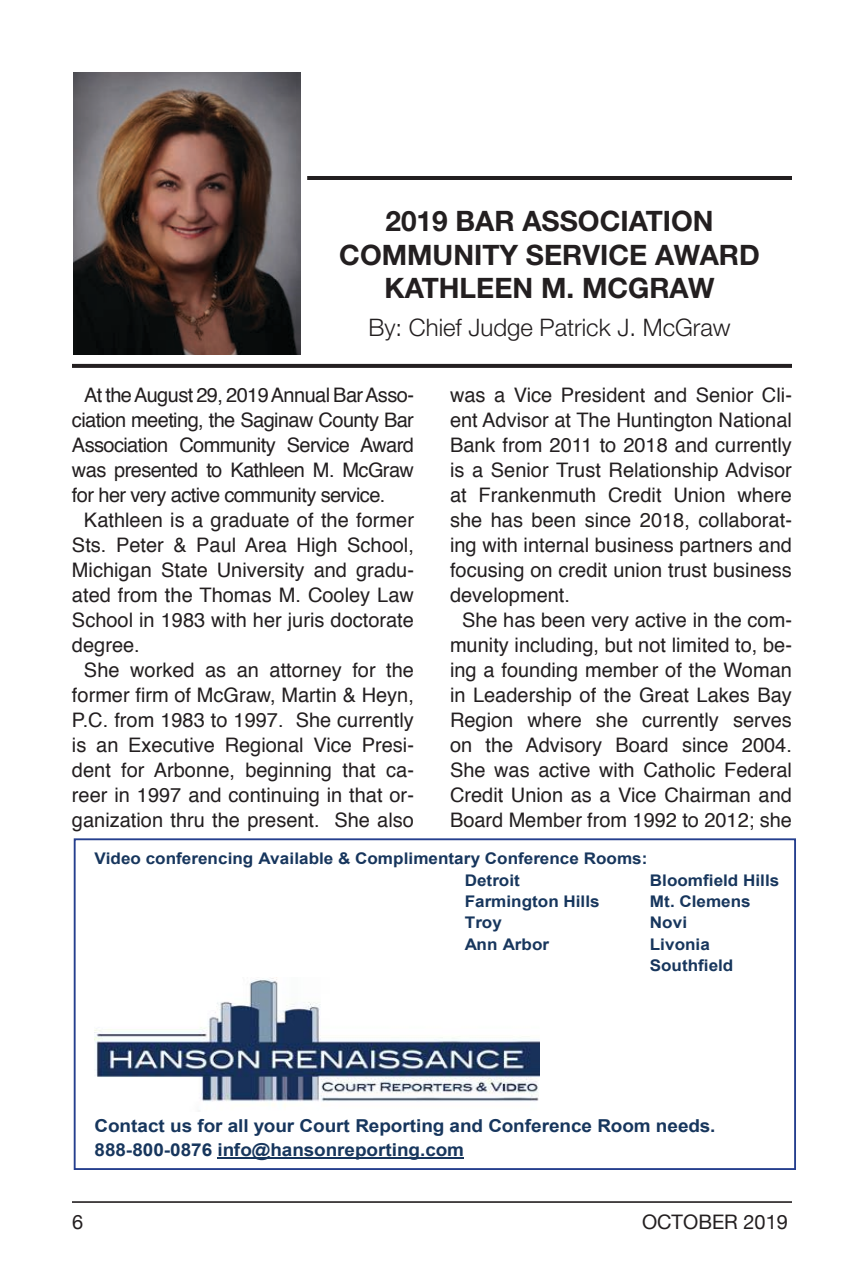
<style>
.page{position:relative;width:864px;height:1278px;background:#fff}
.page>*{position:absolute;margin:0;border:0;box-sizing:border-box;transform-origin:0 0}
.t1{font:700 28px/33.6px "Helvetica Neue";color:#231f20;text-align:center}
.t2{font:300 24px "Helvetica Neue";color:#231f20}
.t3{font:20px "Helvetica";color:#231f20}
.t4{font:20px "Helvetica";letter-spacing:-.03em;color:#231f20}
.t5{font:20px "Helvetica Neue";color:#231f20}
.t6{font:700 17.8px/23.4px "Arial";letter-spacing:-.005em;color:#17365d;scale:1.06 1}
.t7{font:700 16px/21.2px "Arial";color:#17365d;scale:1.06 1}
.t8{font:700 13px "Calibri";color:#000}
.t9{font:700 10.6px "Calibri";color:#000}
</style>
<div class="page">
<hr style="left:72px;top:1202px;width:720px;height:1px;background:#231f20">
<hr style="left:72px;top:1201px;width:720px;height:1px;background:#231f20">
<svg style="left:72px;top:364px;width:720px;height:4px;background:#282425"></svg>
<hr style="left:307px;top:176px;width:485px;height:4px;background:#231f20">
<img style="left:74px;top:72px;width:226px;height:283px">
<hr style="left:217px;top:1157px;width:247px;height:2px;background:#17365d">
<img style="left:94px;top:977px;width:445px;height:130px">
<div style="left:74px;top:838px;width:722px;height:332px;border:2px solid #253f8e"></div>
<h1 class="t1" style="left:339px;top:204px;width:422px">2019 BAR ASSOCIATION<br>COMMUNITY SERVICE AWARD<br>KATHLEEN M. MCGRAW</h1>
<p class="t2" style="left:368px;top:313px;width:364px">By: Chief Judge Patrick J. McGraw</p>
<p class="t4" style="left:84px;top:382px;width:331px">At the August 29, 2019 Annual Bar Asso-</p>
<p class="t4" style="left:72px;top:407px;width:343px">ciation meeting, the Saginaw County Bar</p>
<p class="t4" style="left:72px;top:432px;width:343px">Association Community Service Award</p>
<p class="t4" style="left:72px;top:457px;width:343px">was presented to Kathleen M. McGraw</p>
<p class="t4" style="left:72px;top:482px;width:315px">for her very active community service.</p>
<p class="t3" style="left:84px;top:507px;width:332px">Kathleen is a graduate of the former</p>
<p class="t3" style="left:72px;top:532px;width:343px">Sts. Peter &amp; Paul Area High School,</p>
<p class="t3" style="left:72px;top:557px;width:344px">Michigan State University and gradu-</p>
<p class="t3" style="left:72px;top:582px;width:343px">ated from the Thomas M. Cooley Law</p>
<p class="t3" style="left:72px;top:607px;width:343px">School in 1983 with her juris doctorate</p>
<p class="t3" style="left:72px;top:632px;width:69px">degree.</p>
<p class="t3" style="left:84px;top:657px;width:332px">She worked as an attorney for the</p>
<p class="t3" style="left:72px;top:682px;width:343px">former firm of McGraw, Martin &amp; Heyn,</p>
<p class="t3" style="left:72px;top:707px;width:343px">P.C. from 1983 to 1997. She currently</p>
<p class="t3" style="left:72px;top:732px;width:344px">is an Executive Regional Vice Presi-</p>
<p class="t3" style="left:72px;top:757px;width:344px">dent for Arbonne, beginning that ca-</p>
<p class="t3" style="left:72px;top:782px;width:344px">reer in 1997 and continuing in that or-</p>
<p class="t3" style="left:72px;top:807px;width:343px">ganization thru the present. She also</p>
<p class="t8" style="left:106px;top:433px;width:160px">Kathleen M. McGraw P35411</p>
<p class="t9" style="left:86px;top:456px;width:200px">2019 SCBA Community Service Award Winner</p>
<p class="t3" style="left:450px;top:382px;width:343px">was a Vice President and Senior Cli-</p>
<p class="t3" style="left:450px;top:407px;width:343px">ent Advisor at The Huntington National</p>
<p class="t3" style="left:450px;top:432px;width:343px">Bank from 2011 to 2018 and currently</p>
<p class="t3" style="left:450px;top:457px;width:343px">is a Senior Trust Relationship Advisor</p>
<p class="t3" style="left:450px;top:482px;width:343px">at Frankenmuth Credit Union where</p>
<p class="t3" style="left:450px;top:507px;width:343px">she has been since 2018, collaborat-</p>
<p class="t3" style="left:450px;top:532px;width:343px">ing with internal business partners and</p>
<p class="t3" style="left:450px;top:557px;width:343px">focusing on credit union trust business</p>
<p class="t3" style="left:450px;top:582px;width:122px">development.</p>
<p class="t3" style="left:462px;top:607px;width:331px">She has been very active in the com-</p>
<p class="t3" style="left:450px;top:632px;width:344px">munity including, but not limited to, be-</p>
<p class="t3" style="left:450px;top:657px;width:343px">ing a founding member of the Woman</p>
<p class="t3" style="left:450px;top:682px;width:343px">in Leadership of the Great Lakes Bay</p>
<p class="t3" style="left:450px;top:707px;width:343px">Region where she currently serves</p>
<p class="t3" style="left:450px;top:732px;width:343px">on the Advisory Board since 2004.</p>
<p class="t3" style="left:450px;top:757px;width:343px">She was active with Catholic Federal</p>
<p class="t3" style="left:450px;top:782px;width:344px">Credit Union as a Vice Chairman and</p>
<p class="t3" style="left:450px;top:807px;width:343px">Board Member from 1992 to 2012; she</p>
<p class="t7" style="left:465px;top:849px;width:174px;text-indent:-370px">Video conferencing Available &amp; Complimentary Conference Rooms:<br>Detroit</p>
<p class="t7" style="left:650px;top:870px;width:124px">Bloomfield Hills</p>
<p class="t7" style="left:465px;top:891px;width:129px">Farmington Hills</p>
<p class="t7" style="left:650px;top:891px;width:97px">Mt. Clemens</p>
<p class="t7" style="left:465px;top:913px;width:37px">Troy</p>
<p class="t7" style="left:650px;top:913px;width:37px">Novi</p>
<p class="t7" style="left:465px;top:934px;width:81px">Ann Arbor</p>
<p class="t7" style="left:650px;top:934px;width:80px">Livonia<br>Southfield</p>
<p class="t6" style="left:95px;top:1115px;width:587px">Contact us for all your Court Reporting and Conference Room needs.<br>888-800-0876 info@hansonreporting.com</p>
<p class="t5" style="left:72px;top:1208px;width:13px">6</p>
<p class="t5" style="left:642px;top:1208px;width:147px">OCTOBER 2019</p>
</div>
